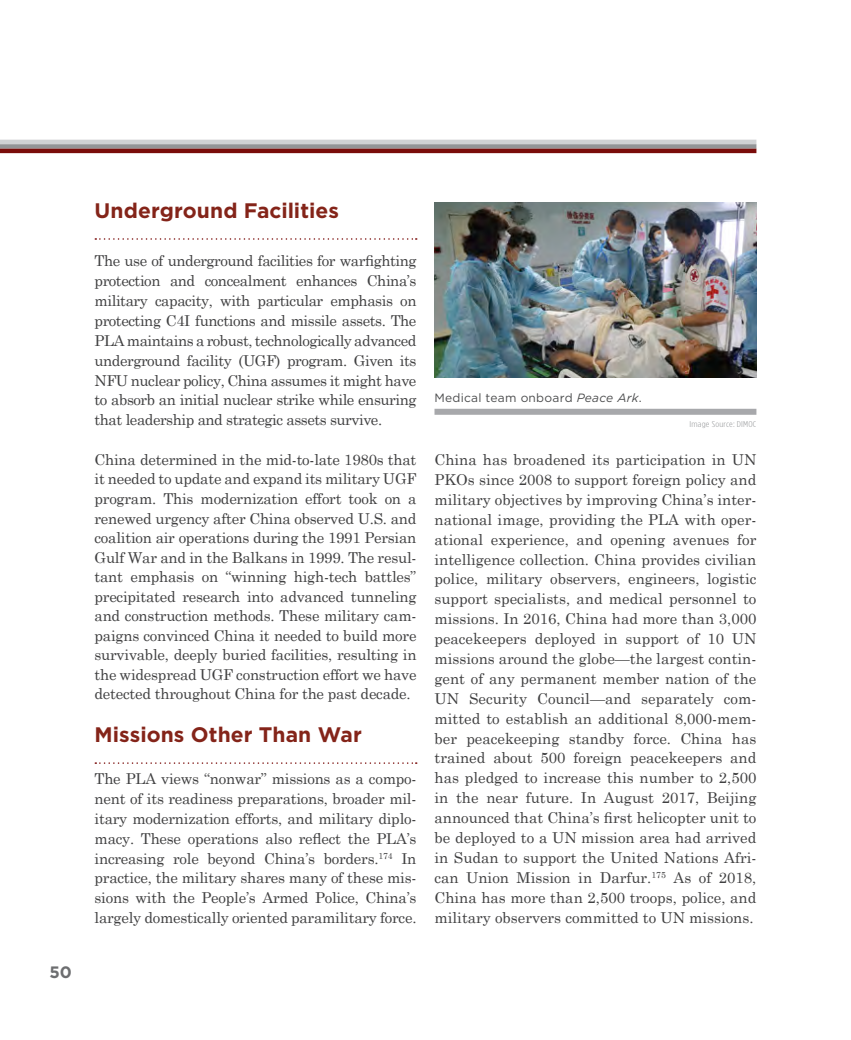
<style>
.page{position:relative;width:851px;height:1040px;background:#fff}
.page>*{position:absolute;margin:0;border:0;box-sizing:border-box;transform-origin:0 0}
.Title-Subtitle{font:700 21px "Gotham HTF";color:#842419}
.t1{font:700 16.5px "Gotham HTF";color:#6d6e70}
.Body{font:15px/20px "Century Schoolbook";letter-spacing:-.015em;color:#404041;text-align:justify}
.t2{font:12px "Gotham HTF";letter-spacing:.02em;color:#4c4d4e}
.Image_Source{font:300 condensed 8.4px "Gotham HTF";letter-spacing:.02em;color:#939597;scale:1.25 1}
.s1{font-style:italic}
</style>
<div class="page">
<div style="left:0;top:144px;width:756px;height:5px;background:#939597"></div>
<hr style="left:0;top:149px;width:756px;height:4px;background:#7a0c0a">
<hr style="left:0;top:140px;width:756px;height:4px;background:#d0d2d4">
<svg style="left:95px;top:238px;width:322px;height:2px"></svg>
<svg style="left:95px;top:762px;width:322px;height:2px"></svg>
<img style="left:434px;top:203px;width:322px;height:174px">
<div style="left:434px;top:409px;width:322px;height:6px;background:#a7a8ab"></div>
<p class="t1" style="left:50px;top:962px;width:24px">50</p>
<p class="Title-Subtitle" style="left:94px;top:198px;width:246px">Underground Facilities</p>
<p class="Body" style="left:94px;top:250px;width:323px">The use of underground facilities for warfighting protection and concealment enhances China’s military capacity, with particular emphasis on protecting C4I functions and missile assets. The PLA maintains a robust, technologically advanced underground facility (UGF) program. Given its NFU nuclear policy, China assumes it might have to absorb an initial nuclear strike while ensuring that leadership and strategic assets survive.</p>
<p class="Body" style="left:94px;top:449px;width:323px;line-height:19.5px">China determined in the mid-to-late 1980s that it needed to update and expand its military UGF program. This modernization effort took on a renewed urgency after China observed U.S. and coalition air operations during the 1991 Persian Gulf War and in the Balkans in 1999. The resul&shy;tant emphasis on “winning high-tech battles” precipitated research into advanced tunneling and construction methods. These military cam&shy;paigns convinced China it needed to build more survivable, deeply buried facilities, resulting in the widespread UGF construction effort we have detected throughout China for the past decade.</p>
<p class="Title-Subtitle" style="left:94px;top:722px;width:269px">Missions Other Than War</p>
<p class="Body" style="left:94px;top:768px;width:323px">The PLA views “nonwar” missions as a compo&shy;nent of its readiness preparations, broader mil&shy;itary modernization efforts, and military diplo&shy;macy. These operations also reflect the PLA’s increasing role beyond China’s borders.<sup>174</sup> In practice, the military shares many of these mis&shy;sions with the People’s Armed Police, China’s largely domestically oriented paramilitary force.</p>
<p class="t2" style="left:434px;top:391px;width:209px">Medical team onboard <span class="s1">Peace Ark</span>.</p>
<p class="Image_Source" style="left:689px;top:420px;width:55px">Image Source: DIMOC</p>
<p class="Body" style="left:434px;top:449px;width:323px">China has broadened its participation in UN PKOs since 2008 to support foreign policy and military objectives by improving China’s inter&shy;national image, providing the PLA with oper&shy;ational experience, and opening avenues for intelligence collection. China provides civilian police, military observers, engineers, logistic support specialists, and medical personnel to missions. In 2016, China had more than 3,000 peacekeepers deployed in support of 10 UN missions around the globe—the largest contin&shy;gent of any permanent member nation of the UN Security Council—and separately com&shy;mitted to establish an additional 8,000-mem&shy;ber peacekeeping standby force. China has trained about 500 foreign peacekeepers and has pledged to increase this number to 2,500 in the near future. In August 2017, Beijing announced that China’s first helicopter unit to be deployed to a UN mission area had arrived in Sudan to support the United Nations Afri&shy;can Union Mission in Darfur.<sup>175</sup> As of 2018, China has more than 2,500 troops, police, and military observers committed to UN missions.</p>
</div>
